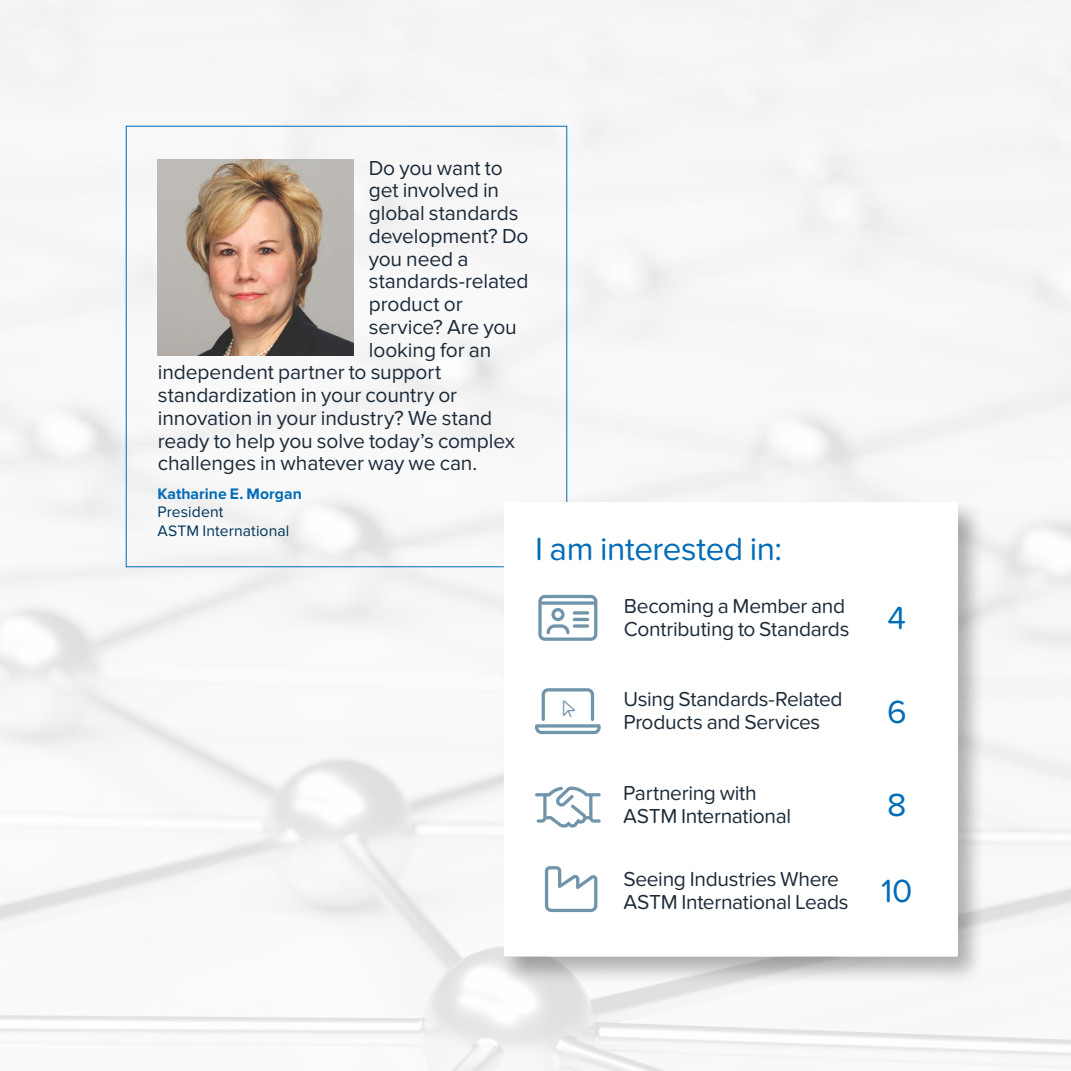
<style>
.page{position:relative;width:1071px;height:1071px;background:#fff}
.page>*{position:absolute;margin:0;border:0;box-sizing:border-box;transform-origin:0 0}
._12_13pt_Regular{font:300 52.5px "Font Awesome 6 Pro";color:#7094aa}
.astm_org_12_13pt_Soft_Regular{font:33.25px "Proxima Nova Soft";letter-spacing:-.01em;color:#006bb7}
.Title_20_20pt_Soft_Regular{font:33.25px "Proxima Nova Soft";color:#006bb7}
._12_13pt_Regular-2{font:21px "Proxima Nova";letter-spacing:-.005em;color:#1c2b39}
.Title_20_20pt_Soft_Regular-2{font:21px/22.8px "Proxima Nova Soft";letter-spacing:-.015em;color:#1c2b39}
._12_13pt_Regular-3{font:300 19.25px "Font Awesome 6 Pro";color:#7094aa}
.Body_Text_9_10_5pt_Regular{font:15.75px/18.4px "Proxima Nova";letter-spacing:.005em;color:#00355b}
.s1{font-weight:700;color:#006bb7}
</style>
<div class="page">
<img style="left:0;top:0;width:1071px;height:1071px">
<img style="left:158px;top:160px;width:195px;height:195px">
<svg style="left:499px;top:498px;width:487px;height:488px"></svg>
<div style="left:504px;top:503px;width:453px;height:453px;background:#fff"></div>
<p class="_12_13pt_Regular-2" style="left:369px;top:155px;width:135px">Do you want to</p>
<p class="_12_13pt_Regular-2" style="left:369px;top:178px;width:132px">get involved in</p>
<p class="_12_13pt_Regular-2" style="left:369px;top:201px;width:151px">global standards</p>
<p class="_12_13pt_Regular-2" style="left:369px;top:224px;width:161px">development? Do</p>
<p class="_12_13pt_Regular-2" style="left:369px;top:246px;width:101px">you need a</p>
<p class="_12_13pt_Regular-2" style="left:369px;top:269px;width:161px">standards-related</p>
<p class="_12_13pt_Regular-2" style="left:369px;top:292px;width:95px">product or</p>
<p class="_12_13pt_Regular-2" style="left:369px;top:315px;width:149px">service? Are you</p>
<p class="_12_13pt_Regular-2" style="left:369px;top:337px;width:124px">looking for an</p>
<p class="_12_13pt_Regular-2" style="left:158px;top:360px;width:285px">independent partner to support</p>
<p class="_12_13pt_Regular-2" style="left:158px;top:383px;width:301px">standardization in your country or</p>
<p class="_12_13pt_Regular-2" style="left:158px;top:406px;width:336px">innovation in your industry? We stand</p>
<p class="_12_13pt_Regular-2" style="left:158px;top:428px;width:359px">ready to help you solve today’s complex</p>
<p class="_12_13pt_Regular-2" style="left:158px;top:451px;width:321px">challenges in whatever way we can.</p>
<p class="Body_Text_9_10_5pt_Regular" style="left:158px;top:485px;width:146px"><span class="s1">Katharine E. Morgan<br></span>President<br>ASTM International</p>
<p class="astm_org_12_13pt_Soft_Regular" style="left:535px;top:530px;width:248px">I am interested in:</p>
<p class="_12_13pt_Regular" style="left:535px;top:685px;width:67px">●▼□</p>
<p class="_12_13pt_Regular-3" style="left:563px;top:699px;width:14px">□◆▲□■▼</p>
<p class="_12_13pt_Regular" style="left:542px;top:863px;width:61px">■◆▲▼</p>
<p class="Title_20_20pt_Soft_Regular-2" style="left:624px;top:595px;width:227px">Becoming a Member and<br>Contributing to Standards</p>
<p class="Title_20_20pt_Soft_Regular-2" style="left:623px;top:688px;width:221px">Using Standards-Related<br>Products and Services</p>
<p class="Title_20_20pt_Soft_Regular-2" style="left:623px;top:782px;width:169px">Partnering with<br>ASTM International</p>
<p class="Title_20_20pt_Soft_Regular-2" style="left:623px;top:868px;width:227px">Seeing Industries Where<br>ASTM International Leads</p>
<p class="Title_20_20pt_Soft_Regular" style="left:888px;top:599px;width:20px">4</p>
<p class="Title_20_20pt_Soft_Regular" style="left:887px;top:692px;width:21px">6</p>
<p class="Title_20_20pt_Soft_Regular" style="left:887px;top:786px;width:21px">8</p>
<p class="Title_20_20pt_Soft_Regular" style="left:881px;top:872px;width:33px">10</p>
</div>
